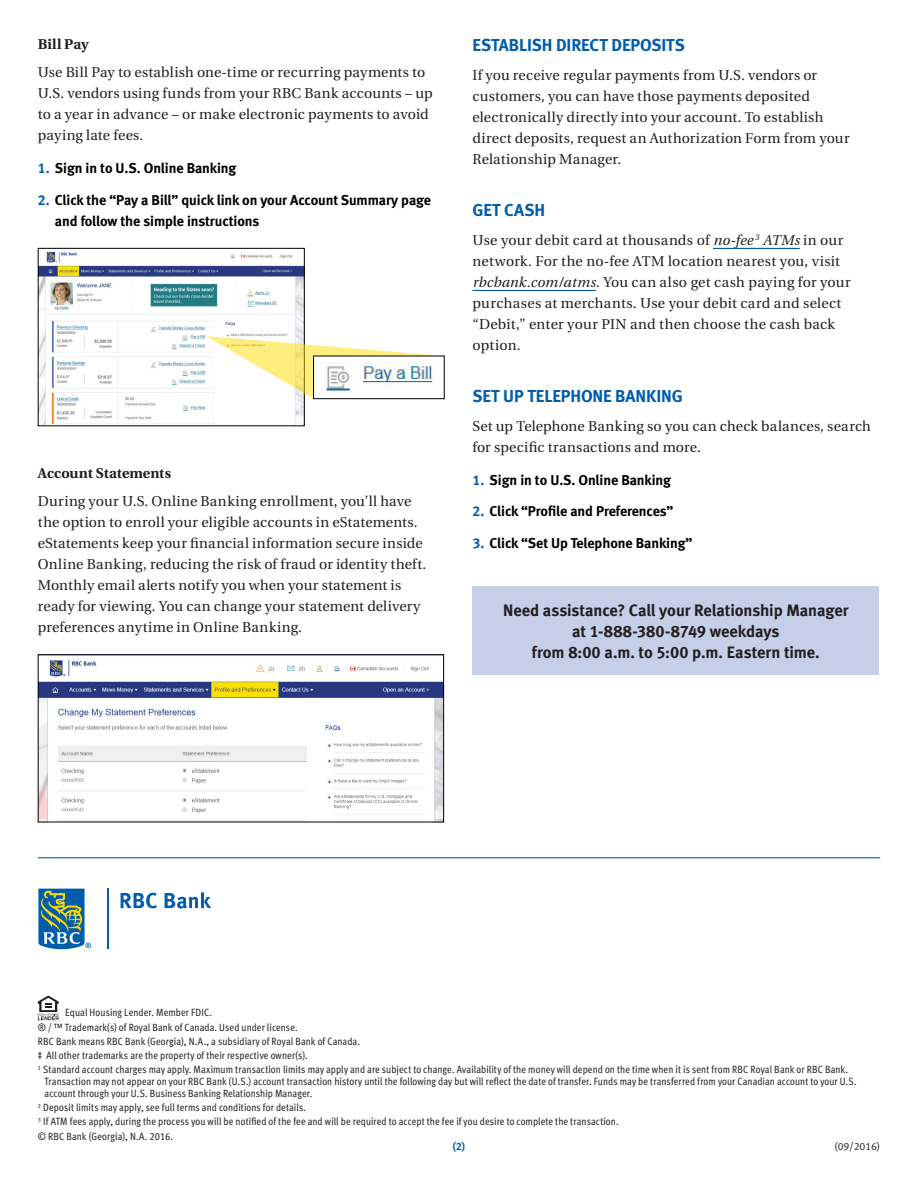
<style>
.page{position:relative;width:918px;height:1188px;background:#fff}
.page>*{position:absolute;margin:0;border:0;box-sizing:border-box;transform-origin:0 0}
.t1{font:17.25px "Meta Bold LF";letter-spacing:-.005em;color:#015dab}
.t2{font:16.5px/21px "Meta Bold LF";letter-spacing:-.005em;color:#231f20;text-align:center}
.t3{font:14.25px/21px "Utopia";letter-spacing:.01em;color:#231f20}
.t4{font:14.25px/21px "Meta Bold LF";letter-spacing:-.005em;color:#000}
.t5{font:700 14.25px "Utopia";color:#231f20}
.t6{font:10.5px/14.1px "Meta Cond Book LF";letter-spacing:.01em;color:#231f20}
.t7{font:10.5px "Meta Normal LF";letter-spacing:-.01em;color:#231f20}
.t8{font:10.5px "Meta Bold LF";color:#015dab}
.s1{color:#015dab}
.s2{font-style:italic}
</style>
<div class="page">
<hr style="left:713px;top:248px;width:42px;height:1px;background:#015dab">
<hr style="left:759px;top:248px;width:41px;height:1px;background:#015dab">
<hr style="left:472px;top:290px;width:124px;height:1px;background:#015dab">
<hr style="left:38px;top:857px;width:842px;height:1px;background:#015dab">
<svg style="left:38px;top:889px;width:53px;height:60px"></svg>
<hr style="left:108px;top:889px;width:1px;height:60px;background:#015dab">
<svg style="left:121px;top:893px;width:36px;height:15px"></svg>
<svg style="left:165px;top:892px;width:46px;height:17px"></svg>
<svg style="left:38px;top:996px;width:21px;height:24px"></svg>
<div style="left:472px;top:587px;width:407px;height:88px;background:#c6cfe8"></div>
<img style="left:40px;top:251px;width:263px;height:173px">
<div style="left:38px;top:248px;width:267px;height:178px;border:1px solid #000"></div>
<svg style="left:206px;top:336px;width:238px;height:63px"></svg>
<img style="left:315px;top:358px;width:128px;height:39px">
<div style="left:313px;top:356px;width:132px;height:43px;border:1px solid #000"></div>
<img style="left:40px;top:660px;width:402px;height:160px">
<div style="left:38px;top:654px;width:406px;height:168px;border:1px solid #000"></div>
<p class="t5" style="left:38px;top:35px;width:52px">Bill Pay</p>
<p class="t3" style="left:38px;top:62px;width:396px">Use Bill Pay to establish one-time or recurring payments to U.S. vendors using funds from your RBC Bank accounts – up to a year in advance – or make electronic payments to avoid paying late fees.</p>
<p class="t4" style="left:38px;top:157px;width:200px"><span class="s1">1.</span> Sign in to U.S. Online Banking</p>
<p class="t4" style="left:55px;top:189px;width:378px;text-indent:-17px"><span class="s1">2.</span> Click the “Pay a Bill” quick link on your Account Summary page and follow the simple instructions</p>
<p class="t5" style="left:38px;top:464px;width:135px">Account Statements</p>
<p class="t3" style="left:38px;top:491px;width:390px">During your U.S. Online Banking enrollment, you’ll have the option to enroll your eligible accounts in eStatements. eStatements keep your financial information secure inside Online Banking, reducing the risk of fraud or identity theft.<br>Monthly email alerts notify you when your statement is ready for viewing. You can change your statement delivery preferences anytime in Online Banking.</p>
<p class="t1" style="left:472px;top:35px;width:214px">ESTABLISH DIRECT DEPOSITS</p>
<p class="t3" style="left:473px;top:65px;width:379px">If you receive regular payments from U.S. vendors or customers, you can have those payments deposited electronically directly into your account. To establish direct deposits, request an Authorization Form from your Relationship Manager.</p>
<p class="t1" style="left:473px;top:200px;width:74px">GET CASH</p>
<p class="t3" style="left:472px;top:230px;width:380px">Use your debit card at thousands of <span class="s2">no-fee</span> <sup>3</sup> <span class="s2">ATMs</span> in our network. For the no-fee ATM location nearest you, visit <span class="s2">rbcbank.com/atms</span>. You can also get cash paying for your purchases at merchants. Use your debit card and select “Debit,” enter your PIN and then choose the cash back option.</p>
<p class="t1" style="left:473px;top:386px;width:212px">SET UP TELEPHONE BANKING</p>
<p class="t3" style="left:473px;top:416px;width:400px">Set up Telephone Banking so you can check balances, search for specific transactions and more.</p>
<p class="t4" style="left:473px;top:469px;width:200px"><span class="s1">1.</span> Sign in to U.S. Online Banking</p>
<p class="t4" style="left:472px;top:501px;width:203px"><span class="s1">2.</span> Click “Profile and Preferences”</p>
<p class="t4" style="left:472px;top:532px;width:221px"><span class="s1">3.</span> Click “Set Up Telephone Banking”</p>
<p class="t2" style="left:503px;top:600px;width:347px">Need assistance? Call your Relationship Manager at 1-888-380-8749 weekdays<br>from 8:00 a.m. to 5:00 p.m. Eastern time.</p>
<p class="t6" style="left:38px;top:1006px;width:812px;text-indent:27px">Equal Housing Lender. Member FDIC.<br>® / ™ Trademark(s) of Royal Bank of Canada. Used under license.<br>RBC Bank means RBC Bank (Georgia), N.A., a subsidiary of Royal Bank of Canada.<br>‡ All other trademarks are the property of their respective owner(s).<br><sup>1</sup> Standard account charges may apply. Maximum transaction limits may apply and are subject to change. Availability of the money will depend on the time when it is sent from RBC Royal Bank or RBC Bank.</p>
<p class="t6" style="left:45px;top:1075px;width:814px;line-height:12px">Transaction may not appear on your RBC Bank (U.S.) account transaction history until the following day but will reflect the date of transfer. Funds may be transferred from your Canadian account to your U.S. account through your U.S. Business Banking Relationship Manager.</p>
<p class="t6" style="left:38px;top:1100px;width:582px"><sup>2</sup> Deposit limits may apply, see full terms and conditions for details.<br><sup>3</sup> If ATM fees apply, during the process you will be notified of the fee and will be required to accept the fee if you desire to complete the transaction. © RBC Bank (Georgia), N.A. 2016.</p>
<p class="t8" style="left:453px;top:1140px;width:14px">(2)</p>
<p class="t7" style="left:834px;top:1140px;width:47px">(09/2016)</p>
</div>
